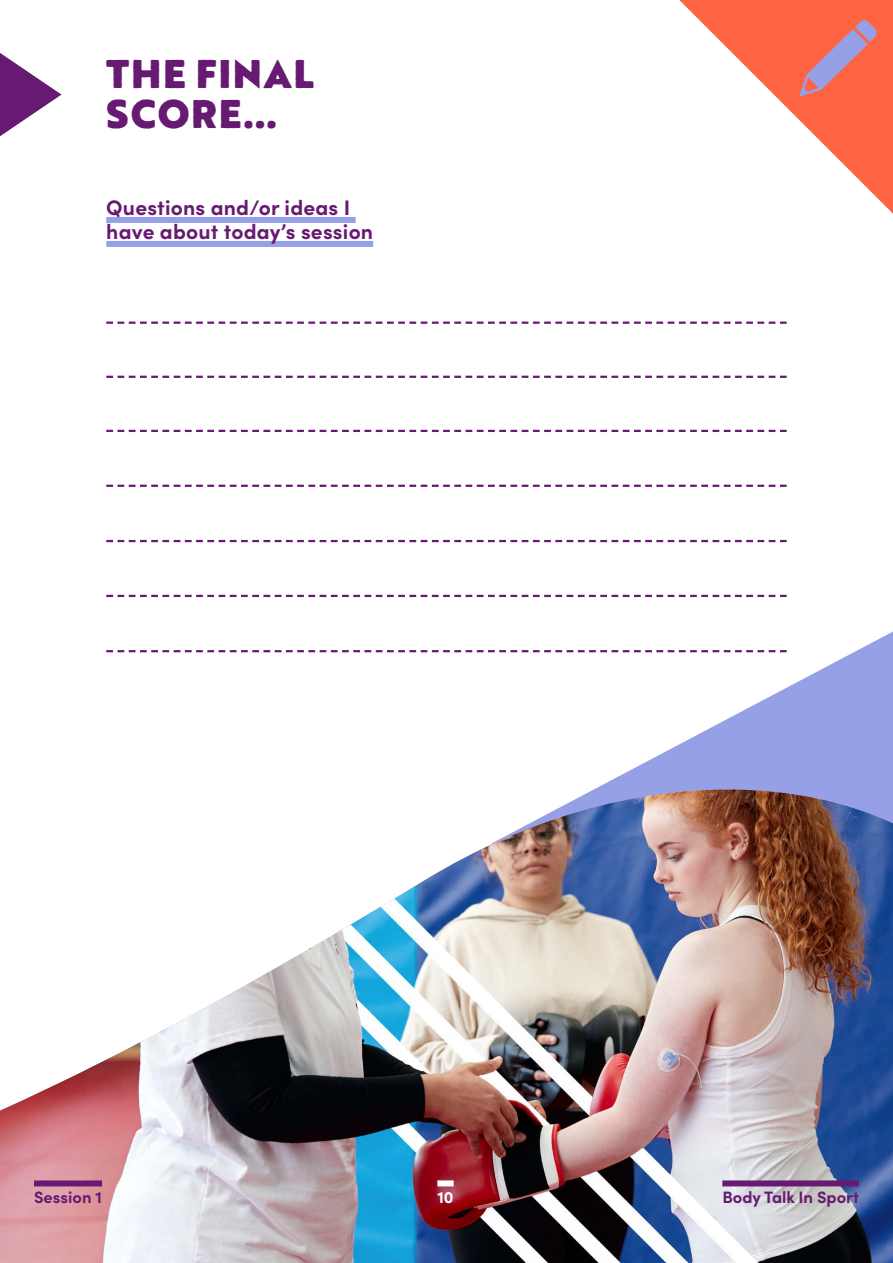
<style>
.page{position:relative;width:893px;height:1263px;background:#fff}
.page>*{position:absolute;margin:0;border:0;box-sizing:border-box;transform-origin:0 0}
.Page_Title_Head{font:900 39px "Brother 1816 Printed";letter-spacing:.04em;color:#671a71}
.BODY_Title{font:700 21px/24px "Sofia Pro";letter-spacing:.01em;color:#671a71}
.FOOTER_Nav{font:700 16.5px "Sofia Pro";color:#671a71}
.FOOTER_Nav-2{font:700 16.5px "Sofia Pro";color:#fff}
</style>
<div class="page">
<svg style="left:492px;top:631px;width:401px;height:122px"></svg>
<img style="left:0;top:753px;width:893px;height:510px">
<img style="left:0;top:789px;width:893px;height:322px">
<svg style="left:0;top:53px;width:62px;height:83px"></svg>
<svg style="left:106px;top:322px;width:681px;height:2px"></svg>
<svg style="left:106px;top:376px;width:681px;height:2px"></svg>
<svg style="left:106px;top:430px;width:681px;height:2px"></svg>
<svg style="left:106px;top:485px;width:681px;height:2px"></svg>
<svg style="left:106px;top:595px;width:681px;height:2px"></svg>
<svg style="left:106px;top:540px;width:681px;height:2px"></svg>
<svg style="left:106px;top:650px;width:681px;height:2px"></svg>
<div style="left:437px;top:1180px;width:17px;height:6px;background:#fff"></div>
<div style="left:34px;top:1180px;width:68px;height:6px;background:#671a71"></div>
<div style="left:722px;top:1180px;width:137px;height:6px;background:#671a71"></div>
<svg style="left:679px;top:0;width:214px;height:214px"></svg>
<svg style="left:799px;top:20px;width:78px;height:76px;background:#df7571"></svg>
<div style="left:106px;top:217px;width:250px;height:6px;background:#96a0e6"></div>
<div style="left:106px;top:241px;width:267px;height:6px;background:#96a0e6"></div>
<p class="Page_Title_Head" style="left:106px;top:43px;width:209px">THE FINAL</p>
<p class="Page_Title_Head" style="left:106px;top:84px;width:172px">SCORE…</p>
<p class="BODY_Title" style="left:106px;top:194px;width:268px">Questions and/or ideas I have about today’s session</p>
<p class="FOOTER_Nav" style="left:34px;top:1185px;width:70px">Session 1</p>
<p class="FOOTER_Nav-2" style="left:437px;top:1185px;width:18px">10</p>
<p class="FOOTER_Nav" style="left:722px;top:1185px;width:138px">Body Talk In Sport</p>
</div>
